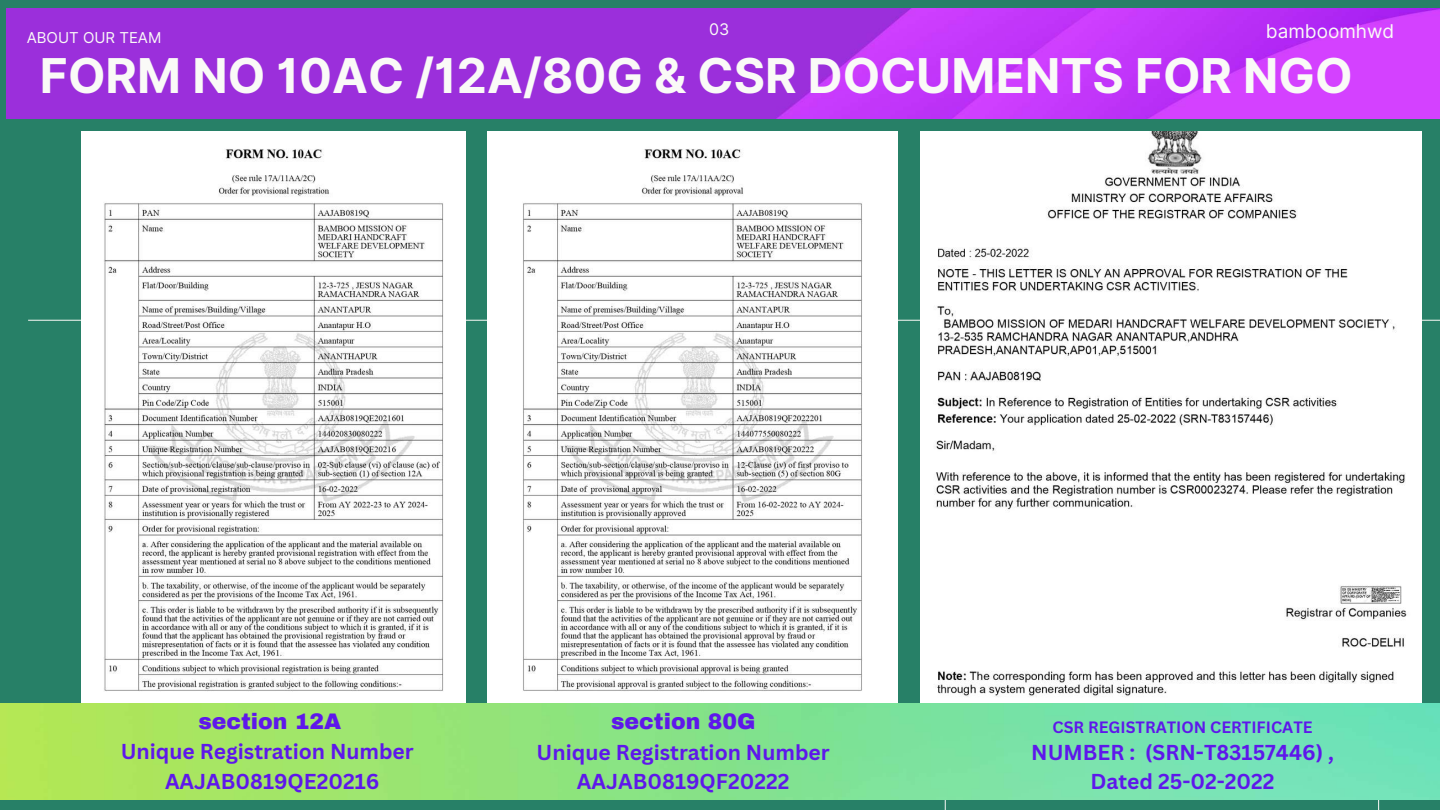
<style>
.page{position:relative;width:1440px;height:810px;background:#278067}
.page>*{position:absolute;margin:0;border:0;box-sizing:border-box;transform-origin:0 0}
.t1{font:700 48px "Inter";color:#fafaf7}
.t2{font:900 22px "Archivo";color:#5e17eb}
.t3{font:700 21px/29.2px "Canva Sans";color:#5e17eb;text-align:center}
.t4{font:19px "Inter";color:#fafaf7}
.t5{font:700 16px "Canva Sans";color:#5e17eb}
.t6{font:16px "Inter";color:#fafaf7}
.t7{font:15px "Inter";color:#fafaf7}
</style>
<div class="page">
<hr style="left:28px;top:320px;width:1412px;height:1px;background:#fafaf7">
<hr style="left:0;top:711px;width:1440px;height:1px;background:#fafaf7">
<img style="left:81px;top:131px;width:384px;height:573px">
<hr style="left:1378px;top:321px;width:1px;height:489px;background:#fafaf7">
<hr style="left:945px;top:321px;width:1px;height:489px;background:#fafaf7">
<img style="left:488px;top:131px;width:409px;height:573px">
<img style="left:920px;top:131px;width:502px;height:573px">
<img style="left:7px;top:8px;width:1433px;height:111px">
<img style="left:0;top:704px;width:1439px;height:96px">
<p class="t7" style="left:27px;top:29px;width:137px">ABOUT OUR TEAM</p>
<p class="t6" style="left:709px;top:19px;width:22px">03</p>
<p class="t4" style="left:1266px;top:19px;width:130px">bamboomhwd</p>
<h1 class="t1" style="left:40px;top:46px;width:1314px">FORM NO 10AC /12A/80G &amp; CSR DOCUMENTS FOR NGO</h1>
<p class="t2" style="left:198px;top:709px;width:144px">section 12A</p>
<p class="t3" style="left:121px;top:737px;width:295px">Unique Registration Number<br>AAJAB0819QE20216</p>
<p class="t2" style="left:611px;top:709px;width:146px">section 80G</p>
<p class="t3" style="left:537px;top:737px;width:295px">Unique Registration Number<br>AAJAB0819QF20222</p>
<p class="t5" style="left:1053px;top:715px;width:262px">CSR REGISTRATION CERTIFICATE</p>
<p class="t3" style="left:1031px;top:737px;width:304px">NUMBER : (SRN-T83157446) ,<br>Dated 25-02-2022</p>
</div>
